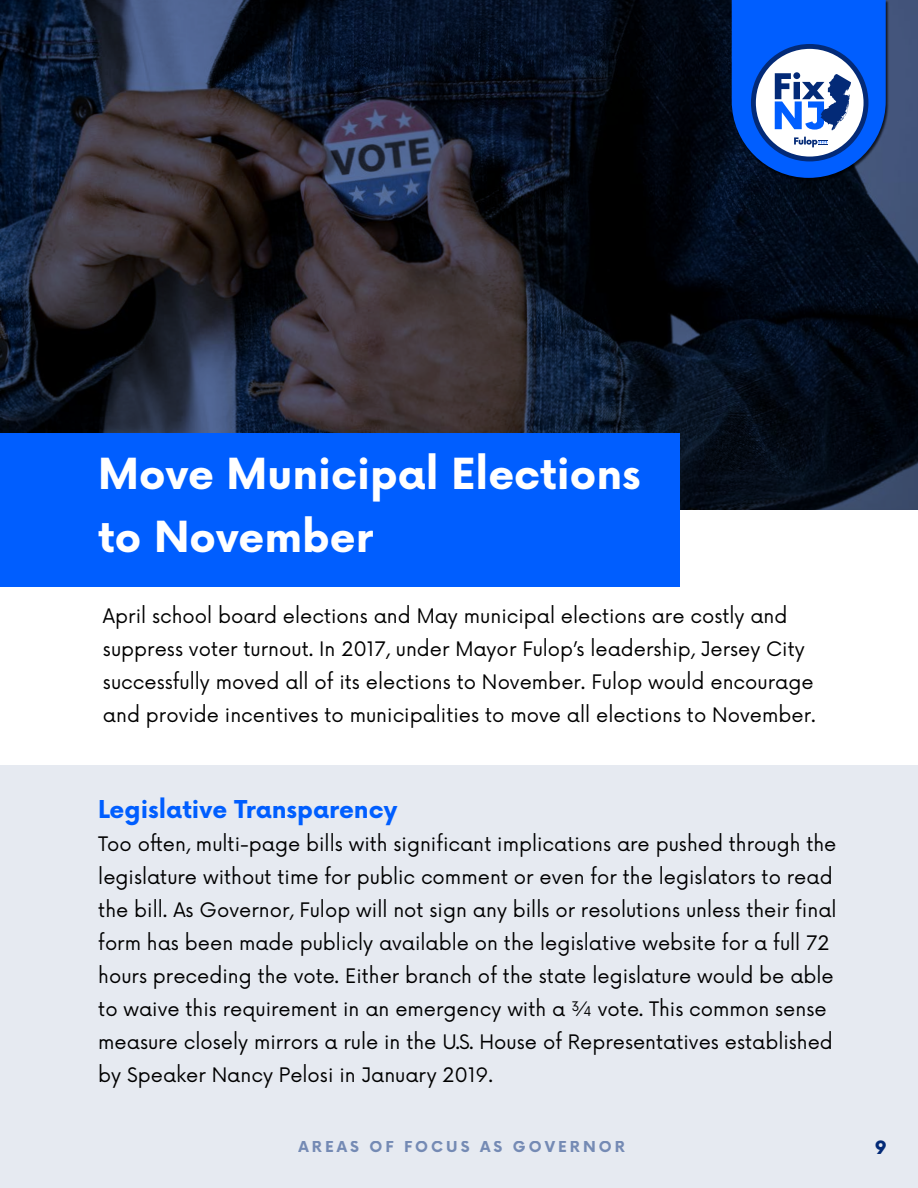
<style>
.page{position:relative;width:918px;height:1188px;background:#fff}
.page>*{position:absolute;margin:0;border:0;box-sizing:border-box;transform-origin:0 0}
.t1{font:700 41.7px/62.7px "Now";color:#fff}
.t2{font:700 24px "Now";color:#005eff}
.t3{font:19.5px/33px "Now";color:#000}
.t4{font:900 18px "Now";color:#032a77}
.t5{font:700 15px "Now";letter-spacing:.2em;color:#032a77}
</style>
<div class="page">
<div style="left:0;top:765px;width:918px;height:423px;background:#e6eaf1"></div>
<svg style="left:0;top:0;width:918px;height:510px;background:#191e2b"></svg>
<div style="left:0;top:433px;width:679px;height:153px;background:#005eff"></div>
<div style="left:732px;top:0;width:157px;height:182px;background:#000;opacity:.75"></div>
<svg style="left:732px;top:0;width:154px;height:178px"></svg>
<h1 class="t1" style="left:98px;top:442px;width:544px">Move Municipal Elections to November</h1>
<p class="t3" style="left:103px;top:598px;width:714px">April school board elections and May municipal elections are costly and suppress voter turnout. In 2017, under Mayor Fulop’s leadership, Jersey City successfully moved all of its elections to November. Fulop would encourage and provide incentives to municipalities to move all elections to November.</p>
<p class="t2" style="left:98px;top:791px;width:301px">Legislative Transparency</p>
<p class="t3" style="left:98px;top:826px;width:740px">Too often, multi-page bills with significant implications are pushed through the legislature without time for public comment or even for the legislators to read the bill. As Governor, Fulop will not sign any bills or resolutions unless their final form has been made publicly available on the legislative website for a full 72 hours preceding the vote. Either branch of the state legislature would be able to waive this requirement in an emergency with a ¾ vote. This common sense measure closely mirrors a rule in the U.S. House of Representatives established by Speaker Nancy Pelosi in January 2019.</p>
<p class="t5" style="left:299px;top:1136px;width:328px">AREAS OF FOCUS AS GOVERNOR</p>
<p class="t4" style="left:875px;top:1135px;width:13px">9</p>
</div>
